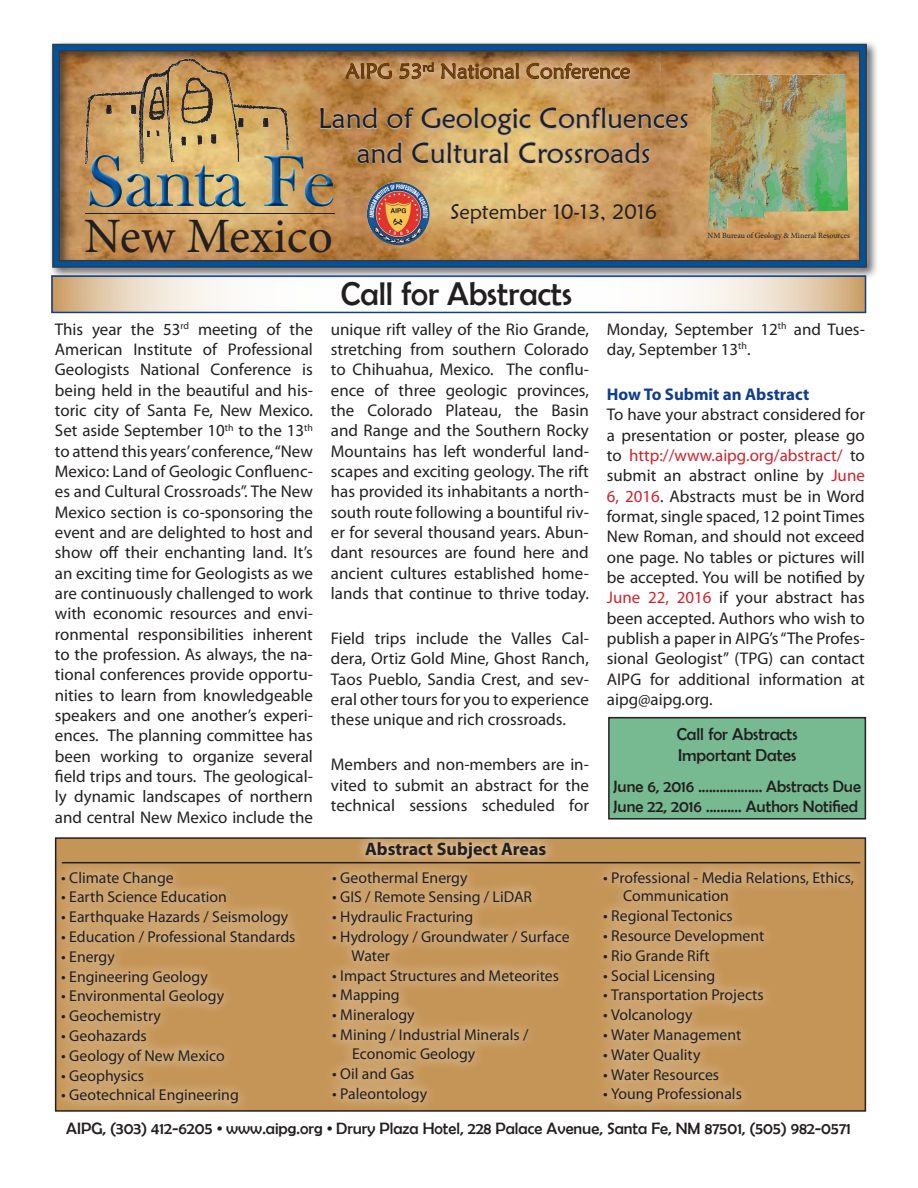
<style>
.page{position:relative;width:918px;height:1188px;background:#fff}
.page>*{position:absolute;margin:0;border:0;box-sizing:border-box;transform-origin:0 0}
.t1{font:73.5px "Bask Old Face";color:#09539d}
.t2{font:49.5px "Minion Pro";color:#231f20}
.t3{font:33px "Berlin Sans FB";color:#231f20}
.t4{font:28.5px/34.2px "Maiandra GD";color:#231f20;text-align:center}
.t5{font:21px "Maiandra GD";color:#753e00}
.t6{font:21px "Maiandra GD";color:#231f20}
.t7{font:700 18px "Myriad Pro";color:#231f20}
.t8{font:17.25px/20.7px "Berlin Sans FB";color:#231f20}
.t9{font:16.95px/20.4px "Myriad Pro";color:#231f20;text-align:justify}
.t10{font:700 16.95px "Myriad Pro";color:#103d8c}
.t11{font:16.5px/19.8px "Berlin Sans FB";color:#231f20}
.t12{font:15.75px/18.9px "Myriad Pro";color:#231f20}
.t13{font:7.95px "Minion Pro";color:#231f20}
.s1{color:#d1232a}
.s2{font-size:16.5px}
.s3{font-family:"Myriad Pro";font-size:21px}
</style>
<div class="page">
<div style="left:56px;top:838px;width:809px;height:273px;background:#c59557"></div>
<div style="left:354px;top:830px;width:204px;height:40px;background:#fff;opacity:.98"></div>
<div style="left:50px;top:859px;width:815px;height:257px;background:#fff;opacity:.98"></div>
<hr style="left:62px;top:862px;width:798px;height:1px;background:#231f20">
<div style="left:609px;top:718px;width:256px;height:101px;background:#77ba91"></div>
<div style="left:608px;top:717px;width:258px;height:103px;border:2px solid #231f20"></div>
<div style="left:48px;top:40px;width:831px;height:240px;background:#231f20;opacity:.75"></div>
<svg style="left:52px;top:43px;width:815px;height:225px;background:#a0845f"></svg>
<div style="left:86px;top:154px;width:251px;height:56px;background:#231f20;opacity:.75"></div>
<hr style="left:85px;top:213px;width:249px;height:1px;background:#231f20">
<img style="left:144px;top:43px;width:94px;height:119px">
<img style="left:69px;top:40px;width:75px;height:123px">
<img style="left:234px;top:40px;width:30px;height:109px">
<svg style="left:264px;top:40px;width:425px;height:167px;background:#bb9867"></svg>
<img style="left:367px;top:182px;width:62px;height:63px">
<img style="left:708px;top:74px;width:140px;height:155px">
<div style="left:51px;top:269px;width:816px;height:46px;background:#fff;opacity:.95"></div>
<div style="left:51px;top:275px;width:815px;height:38px;border:2px solid #103d8c"></div>
<p class="t5" style="left:345px;top:58px;width:286px">AIPG 53<sup>rd</sup> National Conference</p>
<h3 class="t4" style="left:318px;top:101px;width:372px">Land of Geologic Confluences and Cultural Crossroads</h3>
<h1 class="t1" style="left:86px;top:141px;width:251px">Santa Fe</h1>
<p class="t6" style="left:450px;top:199px;width:208px">September 10-13, 2016</p>
<h2 class="t2" style="left:84px;top:203px;width:250px">New Mexico</h2>
<h3 class="t3" style="left:341px;top:275px;width:233px">Call for Abstracts</h3>
<p class="t13" style="left:708px;top:230px;width:144px">NM Bureau of Geology &amp; Mineral Resources</p>
<p class="t9" style="left:55px;top:318px;width:260px">This year the 53<sup>rd</sup> meeting of the American Institute of Professional Geologists National Conference is being held in the beautiful and his&shy;toric city of Santa Fe, New Mexico.<br>Set aside September 10<sup>th</sup> to the 13<sup>th </sup>to attend this years’ conference, “New Mexico: Land of Geologic Confluenc&shy;es and Cultural Crossroads”. The New Mexico section is co-sponsoring the event and are delighted to host and show off their enchanting land. It’s an exciting time for Geologists as we are continuously challenged to work with economic resources and envi&shy;ronmental responsibilities inherent to the profession. As always, the na&shy;tional conferences provide opportu&shy;nities to learn from knowledgeable speakers and one another’s experi&shy;ences. The planning committee has been working to organize several field trips and tours. The geological&shy;ly dynamic landscapes of northern and central New Mexico include the</p>
<p class="t9" style="left:331px;top:318px;width:260px">unique rift valley of the Rio Grande, stretching from southern Colorado to Chihuahua, Mexico. The conflu&shy;ence of three geologic provinces, the Colorado Plateau, the Basin and Range and the Southern Rocky Mountains has left wonderful land&shy;scapes and exciting geology. The rift has provided its inhabitants a north&shy;south route following a bountiful riv&shy;er for several thousand years. Abun&shy;dant resources are found here and ancient cultures established home&shy;lands that continue to thrive today.</p>
<p class="t9" style="left:331px;top:628px;width:260px">Field trips include the Valles Cal&shy;dera, Ortiz Gold Mine, Ghost Ranch, Taos Pueblo, Sandia Crest, and sev&shy;eral other tours for you to experience these unique and rich crossroads.</p>
<p class="t9" style="left:331px;top:754px;width:260px">Members and non-members are in&shy;vited to submit an abstract for the technical sessions scheduled for</p>
<p class="t7" style="left:365px;top:837px;width:183px">Abstract Subject Areas</p>
<p class="t9" style="left:607px;top:318px;width:260px">Monday, September 12<sup>th</sup> and Tues&shy;day, September 13<sup>th</sup>.</p>
<p class="t10" style="left:607px;top:383px;width:204px">How To Submit an Abstract</p>
<p class="t9" style="left:607px;top:404px;width:260px">To have your abstract considered for a presentation or poster, please go to <span class="s1">http://www.aipg.org/abstract/</span> to submit an abstract online by <span class="s1">June 6, 2016</span>. Abstracts must be in Word format, single spaced, 12 point Times New Roman, and should not exceed one page. No tables or pictures will be accepted. You will be notified by <span class="s1">June 22, 2016</span> if your abstract has been accepted. Authors who wish to publish a paper in AIPG’s “The Profes&shy;sional Geologist” (TPG) can contact AIPG for additional information at aipg@aipg.org.</p>
<p class="t8" style="left:677px;top:724px;width:122px">Call for Abstracts<br>Important Dates</p>
<p class="t11" style="left:613px;top:776px;width:249px">June 6, 2016 .................. Abstracts Due<br>June 22, 2016 .......... Authors Notified</p>
<p class="t12" style="left:623px;top:868px;width:233px;text-indent:-20px"><span class="s2">•</span> Professional - Media Relations, Ethics,<br>Communication</p>
<p class="t12" style="left:603px;top:906px;width:131px"><span class="s2">•</span> Regional Tectonics</p>
<p class="t12" style="left:603px;top:926px;width:163px"><span class="s2">•</span> Resource Development</p>
<p class="t12" style="left:603px;top:946px;width:108px"><span class="s2">•</span> Rio Grande Rift</p>
<p class="t12" style="left:603px;top:966px;width:114px"><span class="s2">•</span> Social Licensing</p>
<p class="t12" style="left:603px;top:985px;width:162px"><span class="s2">•</span> Transportation Projects</p>
<p class="t12" style="left:603px;top:1005px;width:91px"><span class="s2">•</span> Volcanology</p>
<p class="t12" style="left:603px;top:1025px;width:140px"><span class="s2">•</span> Water Management</p>
<p class="t12" style="left:603px;top:1045px;width:99px"><span class="s2">•</span> Water Quality</p>
<p class="t12" style="left:603px;top:1065px;width:118px"><span class="s2">•</span> Water Resources</p>
<p class="t12" style="left:603px;top:1084px;width:140px"><span class="s2">•</span> Young Professionals</p>
<p class="t11" style="left:66px;top:1118px;width:786px">AIPG, (303) 412-6205 <span class="s3">•</span> www.aipg.org <span class="s3">•</span> Drury Plaza Hotel, 228 Palace Avenue, Santa Fe, NM 87501, (505) 982-0571</p>
<p class="t12" style="left:61px;top:868px;width:114px"><span class="s2">•</span> Climate Change</p>
<p class="t12" style="left:61px;top:887px;width:167px"><span class="s2">•</span> Earth Science Education</p>
<p class="t12" style="left:61px;top:907px;width:229px"><span class="s2">•</span> Earthquake Hazards / Seismology</p>
<p class="t12" style="left:61px;top:927px;width:236px"><span class="s2">•</span> Education / Professional Standards</p>
<p class="t12" style="left:61px;top:947px;width:55px"><span class="s2">•</span> Energy</p>
<p class="t12" style="left:61px;top:967px;width:148px"><span class="s2">•</span> Engineering Geology</p>
<p class="t12" style="left:61px;top:986px;width:165px"><span class="s2">•</span> Environmental Geology</p>
<p class="t12" style="left:61px;top:1006px;width:101px"><span class="s2">•</span> Geochemistry</p>
<p class="t12" style="left:61px;top:1026px;width:87px"><span class="s2">•</span> Geohazards</p>
<p class="t12" style="left:61px;top:1046px;width:165px"><span class="s2">•</span> Geology of New Mexico</p>
<p class="t12" style="left:61px;top:1066px;width:84px"><span class="s2">•</span> Geophysics</p>
<p class="t12" style="left:61px;top:1085px;width:179px"><span class="s2">•</span> Geotechnical Engineering</p>
<p class="t12" style="left:332px;top:868px;width:137px"><span class="s2">•</span> Geothermal Energy</p>
<p class="t12" style="left:332px;top:887px;width:202px"><span class="s2">•</span> GIS / Remote Sensing / LiDAR</p>
<p class="t12" style="left:332px;top:907px;width:143px"><span class="s2">•</span> Hydraulic Fracturing</p>
<p class="t12" style="left:352px;top:927px;width:220px;text-indent:-19px"><span class="s2">•</span> Hydrology / Groundwater / Surface<br>Water</p>
<p class="t12" style="left:332px;top:966px;width:228px"><span class="s2">•</span> Impact Structures and Meteorites</p>
<p class="t12" style="left:332px;top:985px;width:69px"><span class="s2">•</span> Mapping</p>
<p class="t12" style="left:332px;top:1005px;width:84px"><span class="s2">•</span> Mineralogy</p>
<p class="t12" style="left:352px;top:1025px;width:178px;text-indent:-20px"><span class="s2">•</span> Mining / Industrial Minerals /<br>Economic Geology</p>
<p class="t12" style="left:332px;top:1064px;width:84px"><span class="s2">•</span> Oil and Gas</p>
<p class="t12" style="left:332px;top:1084px;width:96px"><span class="s2">•</span> Paleontology</p>
</div>
